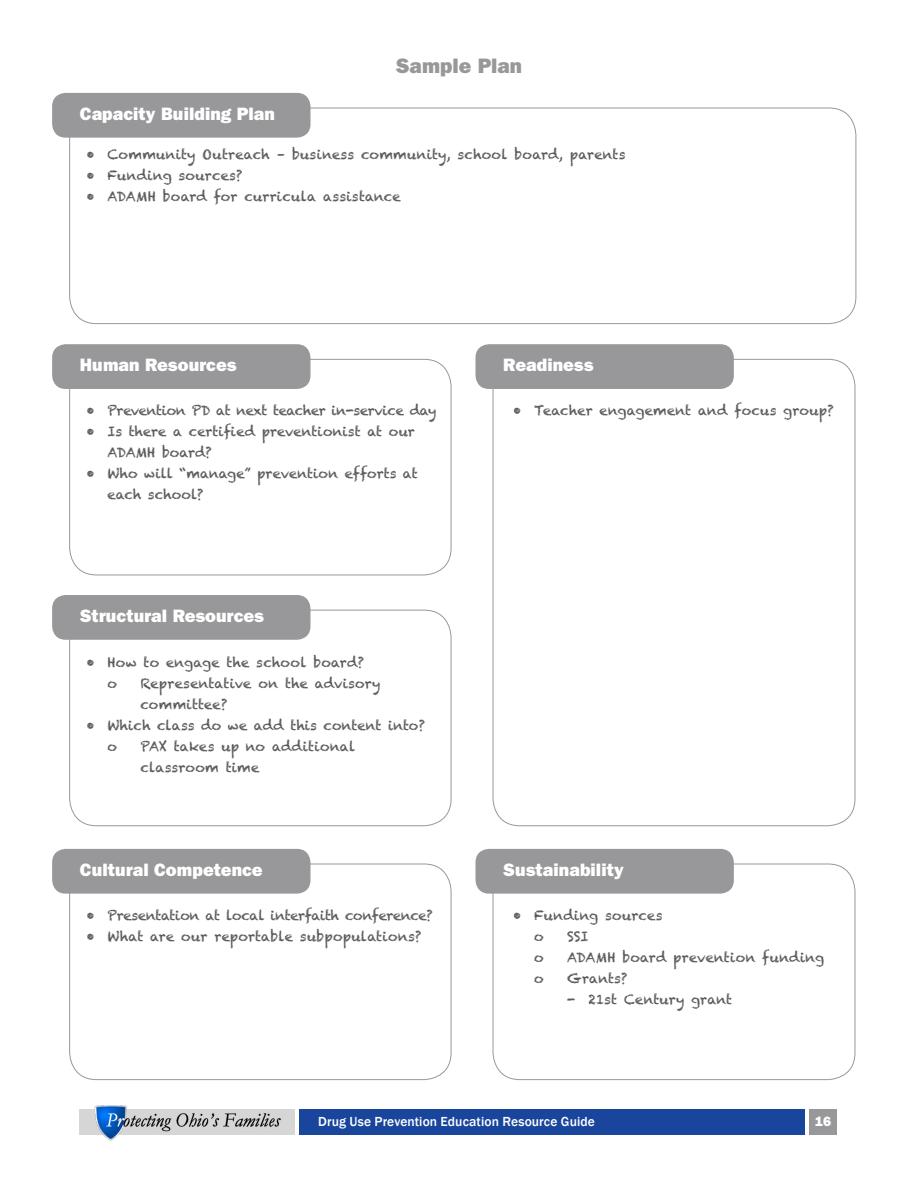
<style>
.page{position:relative;width:918px;height:1188px;background:#fff}
.page>*{position:absolute;margin:0;border:0;box-sizing:border-box;transform-origin:0 0}
.Body_Copy{font:21px "ITC Franklin Gothic Std Hvy";letter-spacing:.005em;color:#98989a}
.Body_Copy-2{font:18px "ITC Franklin Gothic Std Hvy";color:#fff}
.Handwritten{font:13.5px/21px "Chalkduster";color:#58595b}
.Handwritten-2{font:13.5px "Chalkduster";letter-spacing:-.025em;color:#58595b}
.t1{font:500 13.5px "Franklin Gothic";letter-spacing:.01em;color:#fff}
.Handwritten-3{font:13.5px "Chalkduster";letter-spacing:-.035em;color:#58595b}
.t2{font:13.5px "ITC Franklin Gothic Std Hvy";color:#fff}
</style>
<div class="page">
<div style="left:79px;top:1109px;width:216px;height:26px;background:#d6d6d7"></div>
<div style="left:300px;top:1109px;width:505px;height:26px;background:#19459d"></div>
<div style="left:810px;top:1109px;width:27px;height:26px;background:#98989a"></div>
<img style="left:94px;top:1105px;width:187px;height:36px">
<div style="left:52px;top:93px;width:259px;height:45px;background:#98989a;border-radius:14px"></div>
<div style="left:52px;top:344px;width:259px;height:45px;background:#98989a;border-radius:14px"></div>
<div style="left:476px;top:344px;width:258px;height:45px;background:#98989a;border-radius:14px"></div>
<div style="left:52px;top:595px;width:259px;height:45px;background:#98989a;border-radius:14px"></div>
<div style="left:52px;top:849px;width:259px;height:45px;background:#98989a;border-radius:14px"></div>
<div style="left:476px;top:849px;width:258px;height:45px;background:#98989a;border-radius:14px"></div>
<p class="Body_Copy-2" style="left:80px;top:103px;width:196px">Capacity Building Plan</p>
<p class="Body_Copy" style="left:396px;top:54px;width:128px">Sample Plan</p>
<p class="Handwritten" style="left:86px;top:144px;width:541px">• Community Outreach – business community, school board, parents</p>
<p class="Handwritten" style="left:86px;top:165px;width:158px">• Funding sources?</p>
<p class="Handwritten" style="left:86px;top:186px;width:316px">• ADAMH board for curricula assistance</p>
<p class="Body_Copy-2" style="left:80px;top:355px;width:158px">Human Resources</p>
<p class="Body_Copy-2" style="left:503px;top:355px;width:92px">Readiness</p>
<p class="Handwritten-3" style="left:86px;top:402px;width:351px">• Prevention PD at next teacher in-service day</p>
<p class="Handwritten" style="left:107px;top:420px;width:309px;text-indent:-21px">• Is there a certified preventionist at our<br>ADAMH board?</p>
<p class="Handwritten" style="left:107px;top:462px;width:312px;text-indent:-21px">• Who will “manage” prevention efforts at each school?</p>
<p class="Body_Copy-2" style="left:80px;top:606px;width:186px">Structural Resources</p>
<p class="Handwritten" style="left:86px;top:652px;width:279px">• How to engage the school board?</p>
<p class="Handwritten" style="left:107px;top:673px;width:11px">o</p>
<p class="Handwritten" style="left:140px;top:673px;width:241px">Representative on the advisory committee?</p>
<p class="Handwritten" style="left:86px;top:715px;width:340px">• Which class do we add this content into?</p>
<p class="Handwritten" style="left:107px;top:736px;width:11px">o</p>
<p class="Handwritten" style="left:140px;top:736px;width:217px">PAX takes up no additional classroom time</p>
<p class="Handwritten" style="left:513px;top:399px;width:322px">• Teacher engagement and focus group?</p>
<p class="Body_Copy-2" style="left:80px;top:859px;width:184px">Cultural Competence</p>
<p class="Body_Copy-2" style="left:503px;top:859px;width:122px">Sustainability</p>
<p class="Handwritten-2" style="left:86px;top:907px;width:348px">• Presentation at local interfaith conference?</p>
<p class="Handwritten" style="left:86px;top:926px;width:337px">• What are our reportable subpopulations?</p>
<p class="Handwritten" style="left:513px;top:905px;width:151px">• Funding sources</p>
<p class="Handwritten" style="left:534px;top:926px;width:11px">o</p>
<p class="Handwritten" style="left:567px;top:926px;width:23px">SSI</p>
<p class="Handwritten" style="left:534px;top:947px;width:11px">o</p>
<p class="Handwritten" style="left:567px;top:947px;width:259px">ADAMH board prevention funding</p>
<p class="Handwritten" style="left:534px;top:968px;width:11px">o</p>
<p class="Handwritten" style="left:567px;top:968px;width:62px">Grants?</p>
<p class="Handwritten" style="left:567px;top:989px;width:167px">- 21st Century grant</p>
<p class="t1" style="left:318px;top:1113px;width:278px">Drug Use Prevention Education Resource Guide</p>
<p class="t2" style="left:815px;top:1113px;width:18px">16</p>
</div>
